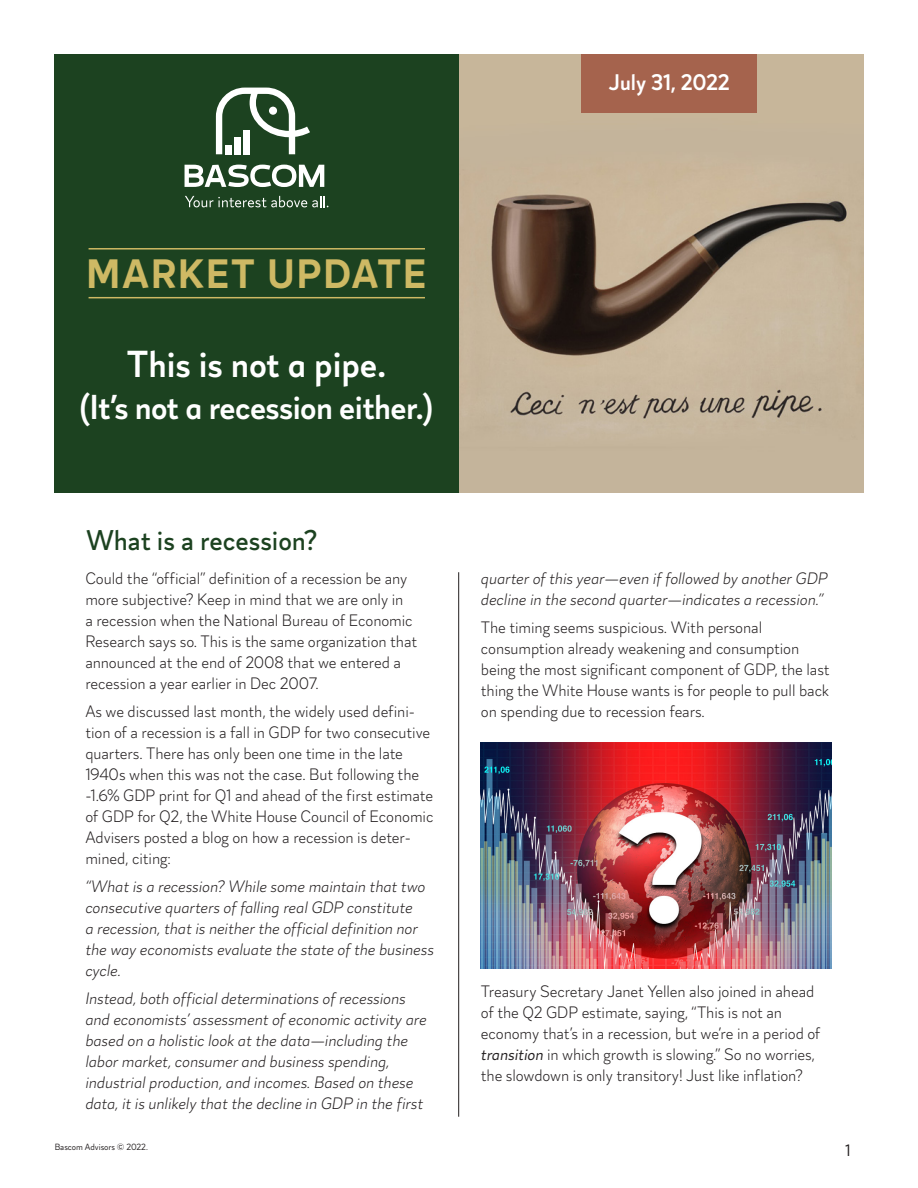
<style>
.page{position:relative;width:918px;height:1188px;background:#fff}
.page>*{position:absolute;margin:0;border:0;box-sizing:border-box;transform-origin:0 0}
.t1{font:700 40.95px "Magdelin Alt";letter-spacing:.05em;color:#ceb964}
.t2{font:600 37.5px "Magdelin Alt";color:#fff}
.t3{font:600 34.5px "Magdelin Alt";letter-spacing:-.015em;color:#fff}
.t4{font:500 28.5px "Magdelin Alt";color:#1c4220}
.t5{font:600 22.5px "Magdelin Alt";color:#fff}
.t6{font:300 16.5px/21px "Magdelin Alt";letter-spacing:-.005em;color:#231f20}
.t7{font:italic 300 16.5px/21px "Magdelin Alt";letter-spacing:-.005em;color:#231f20}
.t8{font:16.5px "Magdelin Alt";color:#231f20}
.t9{font:9px "Magdelin Alt";letter-spacing:-.005em;color:#231f20}
.s1{font-weight:400;font-style:italic}
</style>
<div class="page">
<img style="left:459px;top:54px;width:405px;height:438px">
<div style="left:54px;top:54px;width:405px;height:438px;background:#1c4220"></div>
<svg style="left:185px;top:165px;width:139px;height:22px"></svg>
<svg style="left:216px;top:88px;width:94px;height:66px"></svg>
<svg style="left:185px;top:196px;width:143px;height:11px"></svg>
<div style="left:582px;top:54px;width:175px;height:58px;background:#a5634d"></div>
<hr style="left:89px;top:297px;width:336px;height:1px;background:#ceb964">
<hr style="left:89px;top:248px;width:336px;height:2px;background:#ceb964">
<hr style="left:458px;top:572px;width:1px;height:545px;background:#231f20">
<img style="left:481px;top:742px;width:351px;height:227px">
<p class="t5" style="left:609px;top:69px;width:122px">July 31, 2022</p>
<p class="t1" style="left:87px;top:250px;width:341px">MARKET UPDATE</p>
<p class="t2" style="left:127px;top:343px;width:261px">This is not a pipe.</p>
<p class="t3" style="left:79px;top:388px;width:357px">(It’s not a recession either.)</p>
<p class="t4" style="left:86px;top:524px;width:233px">What is a recession?</p>
<p class="t6" style="left:85px;top:569px;width:333px">Could the “official” definition of a recession be any more subjective? Keep in mind that we are only in<br>a recession when the National Bureau of Economic Research says so. This is the same organization that announced at the end of 2008 that we entered a recession a year earlier in Dec 2007.</p>
<p class="t6" style="left:85px;top:701px;width:350px">As we discussed last month, the widely used defini&shy;tion of a recession is a fall in GDP for two consecutive quarters. There has only been one time in the late 1940s when this was not the case. But following the -1.6% GDP print for Q1 and ahead of the first estimate of GDP for Q2, the White House Council of Economic Advisers posted a blog on how a recession is deter&shy;mined, citing:</p>
<p class="t7" style="left:85px;top:876px;width:350px">“What is a recession? While some maintain that two consecutive quarters of falling real GDP constitute<br>a recession, that is neither the official definition nor the way economists evaluate the state of the business cycle.</p>
<p class="t7" style="left:85px;top:988px;width:343px">Instead, both official determinations of recessions and economists’ assessment of economic activity are based on a holistic look at the data—including the labor market, consumer and business spending, industrial production, and incomes. Based on these data, it is unlikely that the decline in GDP in the first</p>
<p class="t7" style="left:481px;top:569px;width:348px">quarter of this year—even if followed by another GDP decline in the second quarter—indicates a recession.”</p>
<p class="t6" style="left:481px;top:617px;width:350px">The timing seems suspicious. With personal consumption already weakening and consumption being the most significant component of GDP, the last thing the White House wants is for people to pull back on spending due to recession fears.</p>
<p class="t6" style="left:481px;top:981px;width:341px">Treasury Secretary Janet Yellen also joined in ahead of the Q2 GDP estimate, saying, “This is not an economy that’s in a recession, but we’re in a period of <span class="s1">transition</span> in which growth is slowing.” So no worries, the slowdown is only transitory! Just like inflation?</p>
<p class="t9" style="left:55px;top:1142px;width:95px">Bascom Advisors © 2022.</p>
<p class="t8" style="left:845px;top:1141px;width:7px">1</p>
</div>
